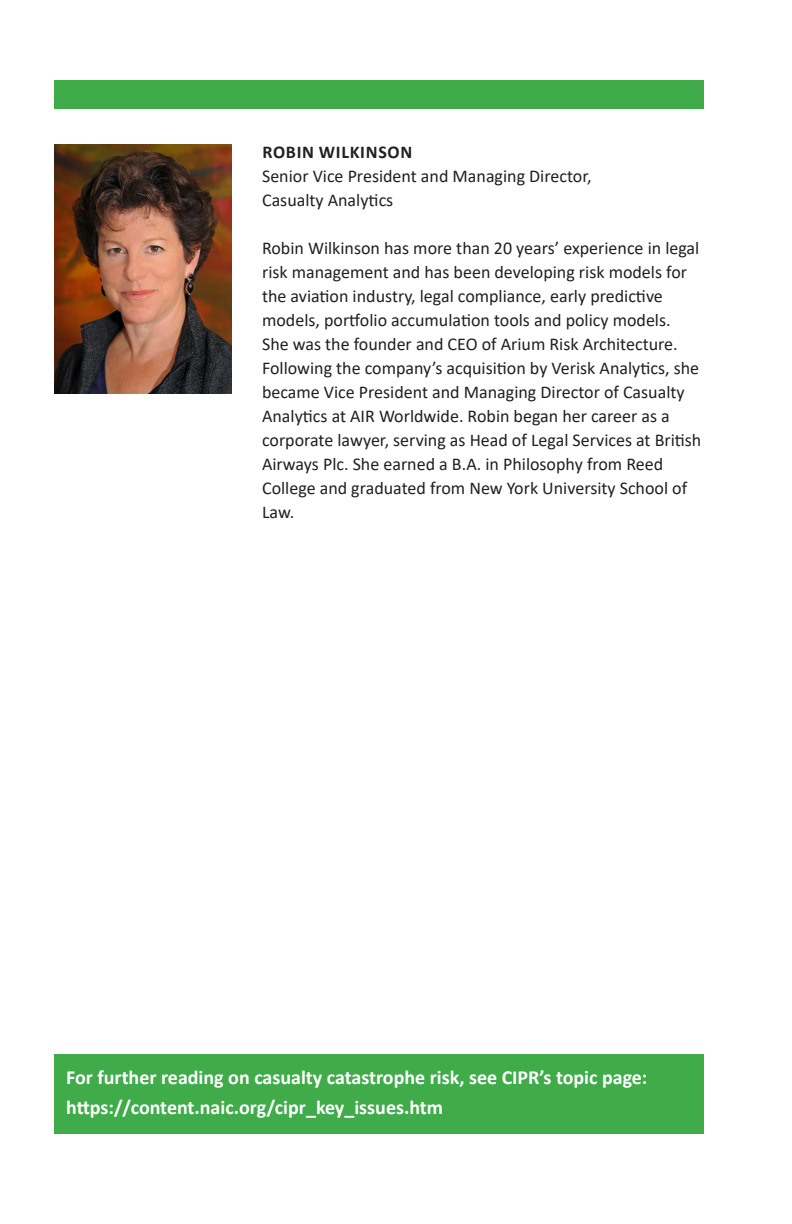
<style>
.page{position:relative;width:792px;height:1224px;background:#fff}
.page>*{position:absolute;margin:0;border:0;box-sizing:border-box;transform-origin:0 0}
.Body{font:700 20px/30px "Calibri";color:#fff}
.Body-2{font:18px/24px "Calibri";color:#231f20}
.Name{font:18px "Calibri";color:#231f20}
.Name-2{font:700 18px "Calibri";letter-spacing:.04em;color:#231f20}
</style>
<div class="page">
<div style="left:54px;top:81px;width:650px;height:28px;background:#3fac49"></div>
<div style="left:54px;top:1054px;width:650px;height:80px;background:#3fac49"></div>
<img style="left:54px;top:144px;width:177px;height:249px">
<p class="Name-2" style="left:262px;top:139px;width:151px">ROBIN WILKINSON</p>
<p class="Name" style="left:262px;top:163px;width:331px">Senior Vice President and Managing Director,</p>
<p class="Name" style="left:262px;top:187px;width:133px">Casualty Analytics</p>
<p class="Body-2" style="left:262px;top:235px;width:441px">Robin Wilkinson has more than 20 years’ experience in legal risk management and has been developing risk models for the aviation industry, legal compliance, early predictive models, portfolio accumulation tools and policy models.<br>She was the founder and CEO of Arium Risk Architecture.<br>Following the company’s acquisition by Verisk Analytics, she became Vice President and Managing Director of Casualty Analytics at AIR Worldwide. Robin began her career as a corporate lawyer, serving as Head of Legal Services at British Airways Plc. She earned a B.A. in Philosophy from Reed College and graduated from New York University School of Law.</p>
<p class="Body" style="left:66px;top:1062px;width:583px">For further reading on casualty catastrophe risk, see CIPR’s topic page: https://content.naic.org/cipr_key_issues.htm</p>
</div>
